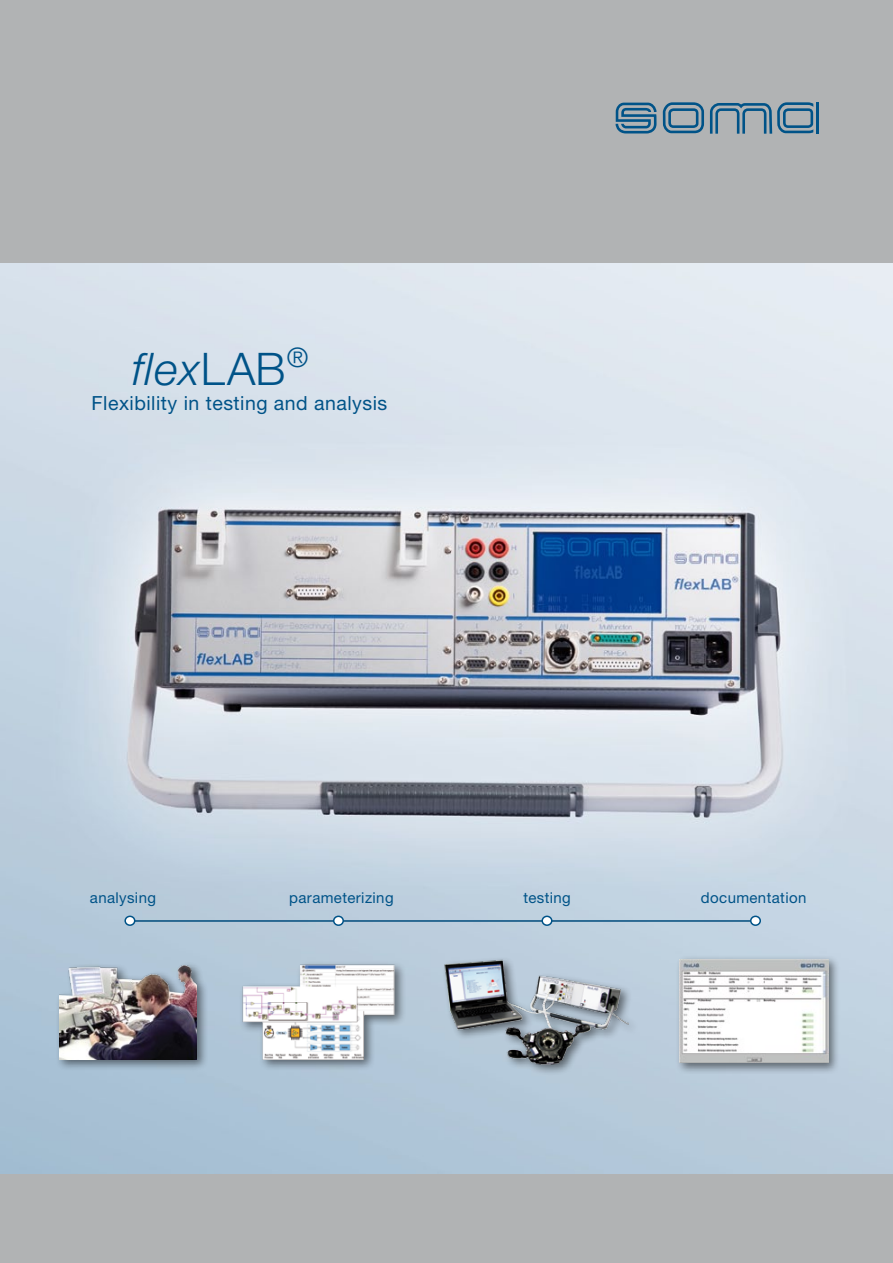
<style>
.page{position:relative;width:893px;height:1263px;background:#fff}
.page>*{position:absolute;margin:0;border:0;box-sizing:border-box;transform-origin:0 0}
.t1{font:italic 300 45px "Helvetica Neue LT";color:#005388}
.t2{font:19.5px "Helvetica Neue LT";letter-spacing:.025em;color:#005388}
.t3{font:15px "Helvetica Neue LT";letter-spacing:.025em;color:#005388}
.s1{font-style:normal}
</style>
<div class="page">
<div style="left:0;top:1171px;width:893px;height:92px;background:#b1b3b4"></div>
<div style="left:0;top:0;width:893px;height:264px;background:#b1b3b4"></div>
<svg style="left:616px;top:103px;width:40px;height:30px"></svg>
<svg style="left:663px;top:102px;width:41px;height:31px"></svg>
<hr style="left:816px;top:103px;width:3px;height:31px;background:#005388">
<svg style="left:710px;top:102px;width:103px;height:32px"></svg>
<img style="left:0;top:264px;width:893px;height:910px">
<div style="left:441px;top:956px;width:199px;height:119px;background:#000;opacity:.5"></div>
<img style="left:442px;top:958px;width:186px;height:109px">
<div style="left:675px;top:954px;width:165px;height:120px;background:#000;opacity:.5"></div>
<img style="left:679px;top:959px;width:149px;height:104px">
<div style="left:238px;top:961px;width:168px;height:110px;background:#000;opacity:.5"></div>
<img style="left:237px;top:964px;width:162px;height:96px">
<div style="left:55px;top:961px;width:154px;height:111px;background:#000;opacity:.5"></div>
<img style="left:59px;top:965px;width:137px;height:95px">
<hr style="left:129px;top:920px;width:625px;height:2px;background:#004b7c">
<div style="left:751px;top:916px;width:9px;height:9px;background:#fff;border-radius:50%"></div>
<div style="left:750px;top:915px;width:11px;height:11px;border:2px solid #005388;border-radius:50%"></div>
<div style="left:542px;top:916px;width:10px;height:9px;background:#fff;border-radius:50%"></div>
<div style="left:541px;top:915px;width:11px;height:11px;border:2px solid #005388;border-radius:50%"></div>
<div style="left:334px;top:916px;width:9px;height:9px;background:#fff;border-radius:50%"></div>
<div style="left:333px;top:915px;width:11px;height:11px;border:2px solid #005388;border-radius:50%"></div>
<div style="left:125px;top:916px;width:10px;height:9px;background:#fff;border-radius:50%"></div>
<div style="left:124px;top:915px;width:11px;height:11px;border:2px solid #005388;border-radius:50%"></div>
<h1 class="t1" style="left:132px;top:342px;width:178px">flex<span class="s1">LAB</span><sup>®</sup></h1>
<h2 class="t2" style="left:92px;top:392px;width:297px">Flexibility in testing and analysis</h2>
<p class="t3" style="left:90px;top:889px;width:68px">analysing</p>
<p class="t3" style="left:289px;top:889px;width:106px">parameterizing</p>
<p class="t3" style="left:523px;top:889px;width:49px">testing</p>
<p class="t3" style="left:701px;top:889px;width:107px">documentation</p>
</div>
